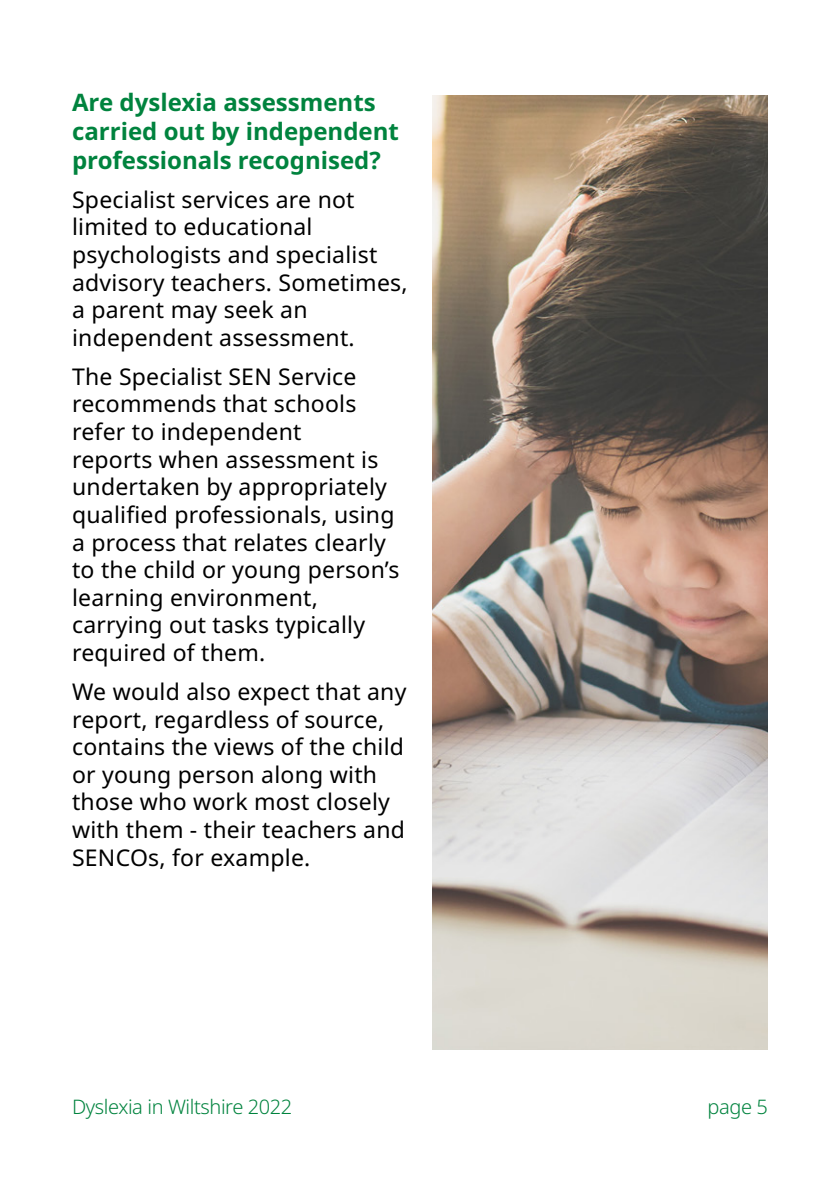
<style>
.page{position:relative;width:840px;height:1191px;background:#fff}
.page>*{position:absolute;margin:0;border:0;box-sizing:border-box;transform-origin:0 0}
.t1{font:700 24px/28.8px "Noto Sans";color:#00833e}
.t2{font:23px/27.6px "Noto Sans";letter-spacing:.01em;color:#000}
.t3{font:300 20px "Noto Sans";letter-spacing:-.02em;color:#00833e}
</style>
<div class="page">
<img style="left:432px;top:95px;width:335px;height:954px">
<p class="t1" style="left:72px;top:89px;width:328px">Are dyslexia assessments carried out by independent professionals recognised?</p>
<p class="t2" style="left:72px;top:186px;width:337px">Specialist services are not limited to educational psychologists and specialist advisory teachers. Sometimes, a parent may seek an independent assessment.</p>
<p class="t2" style="left:72px;top:363px;width:329px">The Specialist SEN Service recommends that schools refer to independent<br>reports when assessment is undertaken by appropriately qualified professionals, using a process that relates clearly to the child or young person’s learning environment, carrying out tasks typically required of them.</p>
<p class="t2" style="left:72px;top:678px;width:336px">We would also expect that any report, regardless of source, contains the views of the child or young person along with those who work most closely with them - their teachers and<br>SENCOs, for example.</p>
<p class="t3" style="left:72px;top:1092px;width:222px">Dyslexia in Wiltshire 2022</p>
<p class="t3" style="left:707px;top:1092px;width:62px">page 5</p>
</div>
